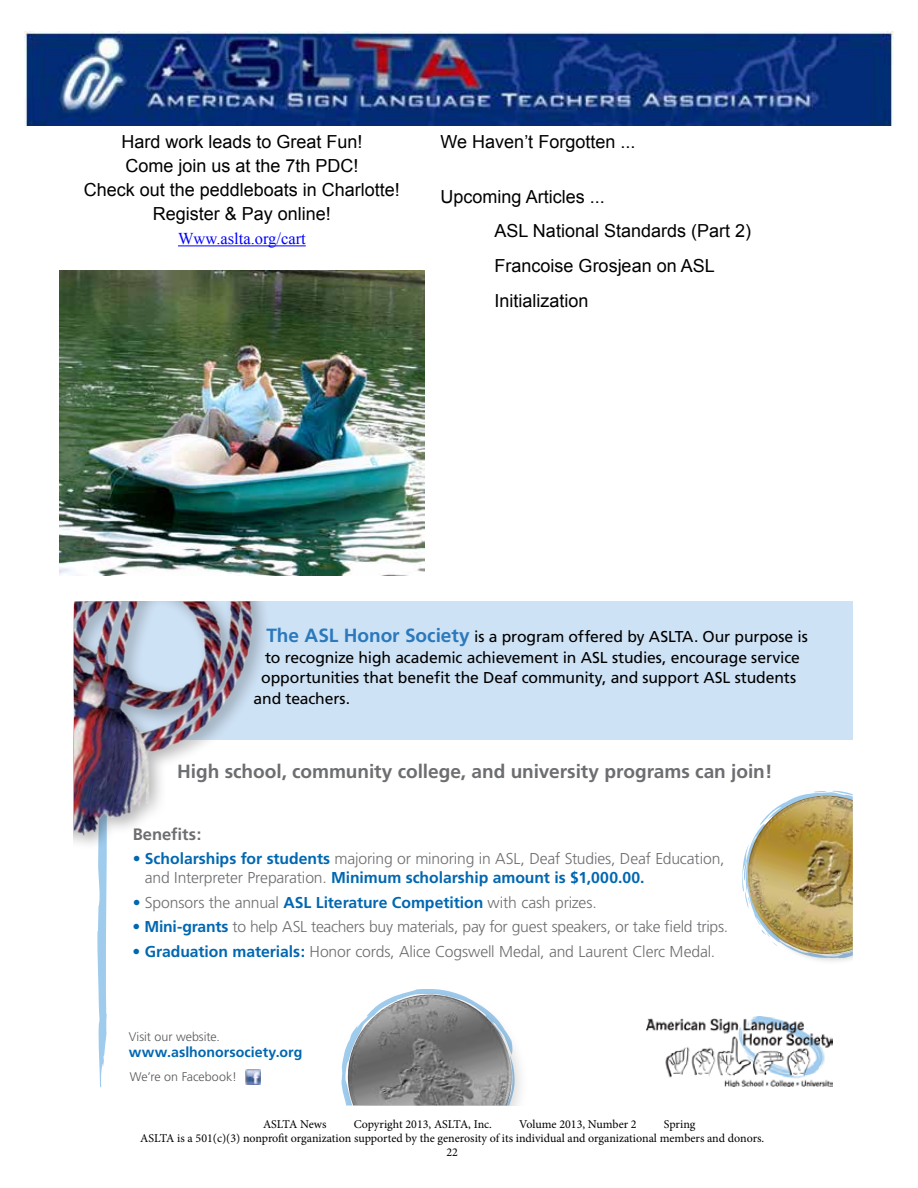
<style>
.page{position:relative;width:918px;height:1188px;background:#fff}
.page>*{position:absolute;margin:0;border:0;box-sizing:border-box;transform-origin:0 0}
.t1{font:700 19.05px "Frutiger";letter-spacing:-.005em;color:#6d6e71}
.t2{font:18px/24px "Arial";color:#000;text-align:center}
.t3{font:16.5px "Times New Roman";color:#00f}
.t4{font:700 16.5px "Frutiger";color:#6d6e71}
.t5{font:300 15.75px/18.9px "Frutiger";letter-spacing:-.015em;color:#6d6e71}
.t6{font:15.75px "Frutiger";letter-spacing:-.01em;color:#000}
.t7{font:700 14.1px "Frutiger";color:#0067b1}
.t8{font:300 12.45px "Frutiger";color:#58595b}
.t9{font:12px "Minion Pro";letter-spacing:-.005em;color:#000}
.s1{font-weight:700;font-size:19.05px;color:#2b79bc}
.s2{font-weight:400;color:#0067b1}
.s3{font-weight:700;color:#0067b1}
.s4{color:#0067b1}
</style>
<div class="page">
<img style="left:25px;top:32px;width:868px;height:94px">
<img style="left:59px;top:270px;width:366px;height:306px">
<hr style="left:178px;top:245px;width:128px;height:1px;background:#00f">
<div style="left:74px;top:602px;width:779px;height:138px;background:#cee2f5"></div>
<div style="left:340px;top:987px;width:190px;height:119px;background:#000;opacity:.15"></div>
<img style="left:340px;top:995px;width:174px;height:111px">
<svg style="left:97px;top:892px;width:10px;height:196px"></svg>
<img style="left:246px;top:1070px;width:15px;height:15px">
<img style="left:647px;top:1017px;width:186px;height:69px">
<svg style="left:803px;top:791px;width:50px;height:4px"></svg>
<div style="left:747px;top:795px;width:106px;height:171px;background:#000;opacity:.15"></div>
<img style="left:742px;top:796px;width:111px;height:160px">
<img style="left:74px;top:602px;width:190px;height:290px">
<p class="t2" style="left:84px;top:130px;width:318px">Hard work leads to Great Fun!<br>Come join us at the 7th PDC!<br>Check out the peddleboats in Charlotte!<br>Register &amp; Pay online!</p>
<p class="t3" style="left:178px;top:227px;width:129px">Www.aslta.org/cart</p>
<p class="t2" style="left:441px;top:130px;width:196px">We Haven’t Forgotten ...</p>
<p class="t2" style="left:495px;top:179px;width:258px;line-height:34.8px;text-align:left;text-indent:-54px">Upcoming Articles ...<br>ASL National Standards (Part 2)<br>Francoise Grosjean on ASL<br>Initialization</p>
<p class="t6" style="left:266px;top:628px;width:543px"><span class="s1">The ASL Honor Society</span> is a program offered by ASLTA. Our purpose is</p>
<p class="t6" style="left:265px;top:648px;width:536px">to recognize high academic achievement in ASL studies, encourage service</p>
<p class="t6" style="left:261px;top:669px;width:536px">opportunities that benefit the Deaf community, and support ASL students</p>
<p class="t6" style="left:254px;top:689px;width:98px">and teachers.</p>
<p class="t1" style="left:177px;top:760px;width:597px">High school, community college, and university programs can join!</p>
<p class="t4" style="left:133px;top:824px;width:70px">Benefits:</p>
<p class="t5" style="left:145px;top:849px;width:581px;text-indent:-12px"><span class="s2">•</span> <span class="s3">Scholarships for students</span> majoring or minoring in ASL, Deaf Studies, Deaf Education, and Interpreter Preparation. <span class="s3">Minimum scholarship amount is $1,000.00.</span></p>
<p class="t5" style="left:133px;top:893px;width:466px"><span class="s4">•</span> Sponsors the annual <span class="s3">ASL Literature Competition</span> with cash prizes.</p>
<p class="t5" style="left:133px;top:918px;width:597px"><span class="s4">•</span> <span class="s3">Mini-grants</span> to help ASL teachers buy materials, pay for guest speakers, or take field trips.</p>
<p class="t5" style="left:133px;top:942px;width:584px"><span class="s4">•</span> <span class="s3">Graduation materials:</span> Honor cords, Alice Cogswell Medal, and Laurent Clerc Medal.</p>
<p class="t8" style="left:129px;top:1030px;width:93px">Visit our website.</p>
<p class="t7" style="left:129px;top:1044px;width:175px">www.aslhonorsociety.org</p>
<p class="t8" style="left:130px;top:1070px;width:109px">We’re on Facebook!</p>
<p class="t9" style="left:263px;top:1116px;width:65px">ASLTA News</p>
<p class="t9" style="left:354px;top:1116px;width:140px">Copyright 2013, ASLTA, Inc.</p>
<p class="t9" style="left:519px;top:1116px;width:119px">Volume 2013, Number 2</p>
<p class="t9" style="left:664px;top:1116px;width:33px">Spring</p>
<p class="t9" style="left:140px;top:1130px;width:625px">ASLTA is a 501(c)(3) nonprofit organization supported by the generosity of its individual and organizational members and donors.</p>
<p class="t9" style="left:446px;top:1145px;width:13px">22</p>
</div>
